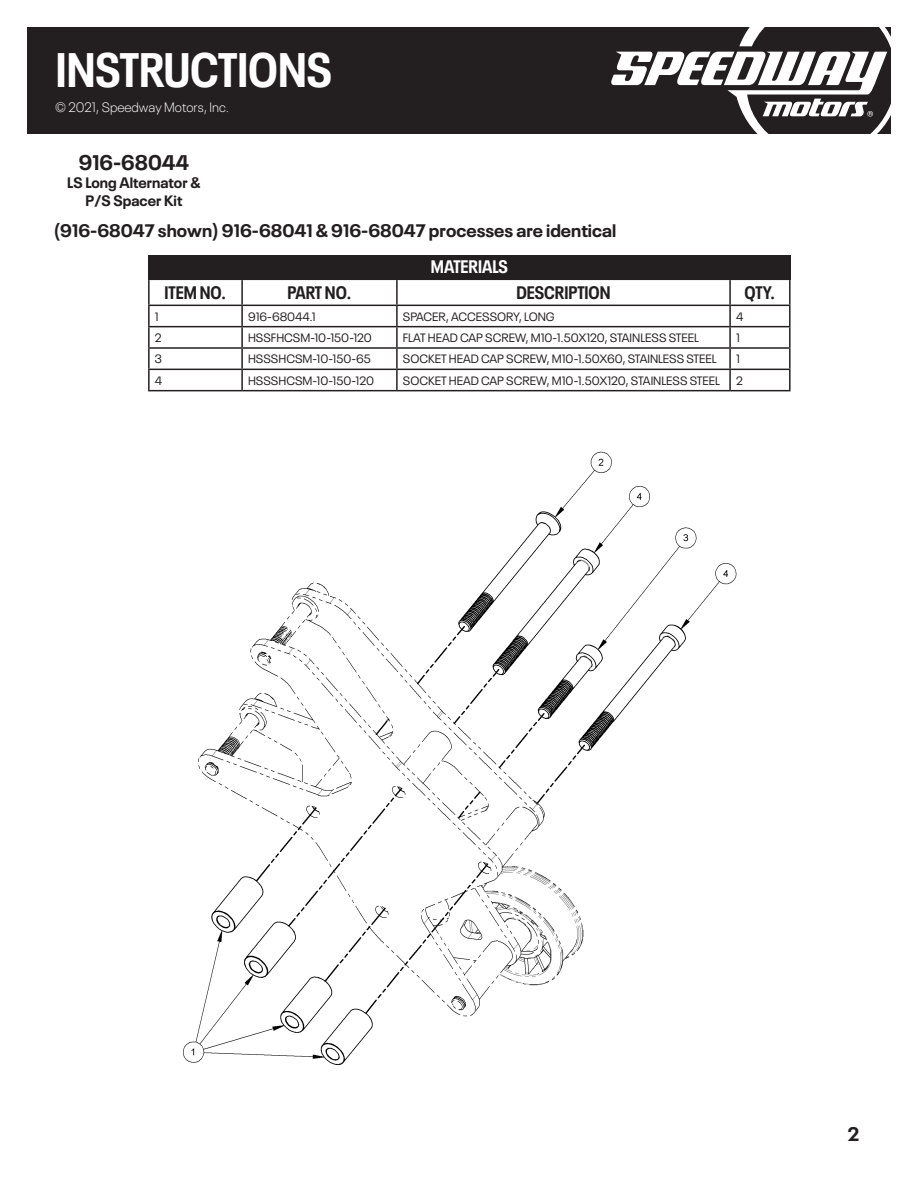
<style>
.page{position:relative;width:918px;height:1188px;background:#fff}
.page>*{position:absolute;margin:0;border:0;box-sizing:border-box;transform-origin:0 0}
.t1{font:700 condensed 48px "Neue Plak";color:#fff}
.t2{font:700 21px "Neue Plak";color:#231f20}
.t3{font:700 19.5px "Neue Plak";color:#231f20}
.List_Paragraph{font:700 18px "Neue Plak";color:#231f20}
.t4{font:700 condensed 18px "Neue Plak";color:#231f20}
.t5{font:700 condensed 18px "Neue Plak";color:#fff}
.t6{font:700 15px/18px "Neue Plak";color:#231f20;text-align:center}
.t7{font:300 13.5px "Neue Plak";color:#fff}
.t8{font:12px "Neue Plak";color:#231f20}
</style>
<div class="page">
<div style="left:27px;top:27px;width:864px;height:107px;background:#231f20"></div>
<svg style="left:611px;top:27px;width:280px;height:107px"></svg>
<hr style="left:148px;top:279px;width:94px;height:1px;background:#231f20">
<hr style="left:148px;top:280px;width:2px;height:25px;background:#231f20">
<hr style="left:242px;top:279px;width:155px;height:1px;background:#231f20">
<hr style="left:241px;top:280px;width:2px;height:25px;background:#231f20">
<hr style="left:397px;top:279px;width:333px;height:1px;background:#231f20">
<hr style="left:396px;top:280px;width:2px;height:25px;background:#231f20">
<hr style="left:730px;top:279px;width:61px;height:1px;background:#231f20">
<hr style="left:729px;top:280px;width:2px;height:25px;background:#231f20">
<hr style="left:789px;top:280px;width:2px;height:25px;background:#231f20">
<hr style="left:148px;top:305px;width:94px;height:1px;background:#231f20">
<hr style="left:148px;top:306px;width:2px;height:20px;background:#231f20">
<hr style="left:242px;top:305px;width:155px;height:1px;background:#231f20">
<hr style="left:241px;top:306px;width:2px;height:20px;background:#231f20">
<hr style="left:397px;top:305px;width:333px;height:1px;background:#231f20">
<hr style="left:396px;top:306px;width:2px;height:20px;background:#231f20">
<hr style="left:730px;top:305px;width:61px;height:1px;background:#231f20">
<hr style="left:729px;top:306px;width:2px;height:20px;background:#231f20">
<hr style="left:789px;top:306px;width:2px;height:20px;background:#231f20">
<hr style="left:148px;top:326px;width:94px;height:1px;background:#231f20">
<hr style="left:148px;top:327px;width:2px;height:20px;background:#231f20">
<hr style="left:242px;top:326px;width:155px;height:1px;background:#231f20">
<hr style="left:241px;top:327px;width:2px;height:20px;background:#231f20">
<hr style="left:397px;top:326px;width:333px;height:1px;background:#231f20">
<hr style="left:396px;top:327px;width:2px;height:20px;background:#231f20">
<hr style="left:730px;top:326px;width:61px;height:1px;background:#231f20">
<hr style="left:729px;top:327px;width:2px;height:20px;background:#231f20">
<hr style="left:789px;top:327px;width:2px;height:20px;background:#231f20">
<hr style="left:148px;top:347px;width:94px;height:2px;background:#231f20">
<hr style="left:148px;top:349px;width:2px;height:20px;background:#231f20">
<hr style="left:242px;top:347px;width:155px;height:2px;background:#231f20">
<hr style="left:241px;top:349px;width:2px;height:20px;background:#231f20">
<hr style="left:397px;top:347px;width:333px;height:2px;background:#231f20">
<hr style="left:396px;top:349px;width:2px;height:20px;background:#231f20">
<hr style="left:730px;top:347px;width:61px;height:2px;background:#231f20">
<hr style="left:729px;top:349px;width:2px;height:20px;background:#231f20">
<hr style="left:789px;top:349px;width:2px;height:20px;background:#231f20">
<hr style="left:148px;top:369px;width:94px;height:1px;background:#231f20">
<hr style="left:148px;top:370px;width:2px;height:20px;background:#231f20">
<hr style="left:242px;top:369px;width:155px;height:1px;background:#231f20">
<hr style="left:241px;top:370px;width:2px;height:20px;background:#231f20">
<hr style="left:397px;top:369px;width:333px;height:1px;background:#231f20">
<hr style="left:396px;top:370px;width:2px;height:20px;background:#231f20">
<hr style="left:730px;top:369px;width:61px;height:1px;background:#231f20">
<hr style="left:729px;top:370px;width:2px;height:20px;background:#231f20">
<hr style="left:789px;top:370px;width:2px;height:20px;background:#231f20">
<hr style="left:148px;top:390px;width:94px;height:1px;background:#231f20">
<hr style="left:242px;top:390px;width:155px;height:1px;background:#231f20">
<hr style="left:397px;top:390px;width:333px;height:1px;background:#231f20">
<hr style="left:730px;top:390px;width:61px;height:1px;background:#231f20">
<div style="left:148px;top:255px;width:643px;height:24px;background:#231f20"></div>
<img style="left:182px;top:451px;width:555px;height:614px">
<h1 class="t1" style="left:56px;top:34px;width:277px">INSTRUCTIONS</h1>
<p class="t7" style="left:55px;top:97px;width:176px">© 2021, Speedway Motors, Inc.</p>
<h2 class="t2" style="left:79px;top:146px;width:112px">916-68044</h2>
<p class="t6" style="left:67px;top:172px;width:135px">LS Long Alternator &amp;<br>P/S Spacer Kit</p>
<p class="List_Paragraph" style="left:54px;top:216px;width:564px">(916-68047 shown) 916-68041 &amp; 916-68047 processes are identical</p>
<p class="t5" style="left:431px;top:253px;width:78px">MATERIALS</p>
<p class="t4" style="left:165px;top:279px;width:63px">ITEM NO.</p>
<p class="t4" style="left:287px;top:279px;width:66px">PART NO.</p>
<p class="t4" style="left:516px;top:279px;width:96px">DESCRIPTION</p>
<p class="t4" style="left:745px;top:279px;width:32px">QTY.</p>
<p class="t8" style="left:155px;top:307px;width:5px">1</p>
<p class="t8" style="left:248px;top:307px;width:69px">916-68044.1</p>
<p class="t8" style="left:403px;top:307px;width:153px">SPACER, ACCESSORY, LONG</p>
<p class="t8" style="left:736px;top:307px;width:9px">4</p>
<p class="t8" style="left:155px;top:329px;width:8px">2</p>
<p class="t8" style="left:248px;top:329px;width:125px">HSSFHCSM-10-150-120</p>
<p class="t8" style="left:403px;top:329px;width:298px">FLAT HEAD CAP SCREW, M10-1.50X120, STAINLESS STEEL</p>
<p class="t8" style="left:736px;top:329px;width:5px">1</p>
<p class="t8" style="left:155px;top:350px;width:9px">3</p>
<p class="t8" style="left:248px;top:350px;width:124px">HSSSHCSM-10-150-65</p>
<p class="t8" style="left:403px;top:350px;width:315px">SOCKET HEAD CAP SCREW, M10-1.50X60, STAINLESS STEEL</p>
<p class="t8" style="left:736px;top:350px;width:5px">1</p>
<p class="t8" style="left:155px;top:371px;width:9px">4</p>
<p class="t8" style="left:248px;top:371px;width:127px">HSSSHCSM-10-150-120</p>
<p class="t8" style="left:403px;top:371px;width:319px">SOCKET HEAD CAP SCREW, M10-1.50X120, STAINLESS STEEL</p>
<p class="t8" style="left:736px;top:371px;width:8px">2</p>
<h3 class="t3" style="left:848px;top:1118px;width:13px">2</h3>
</div>
